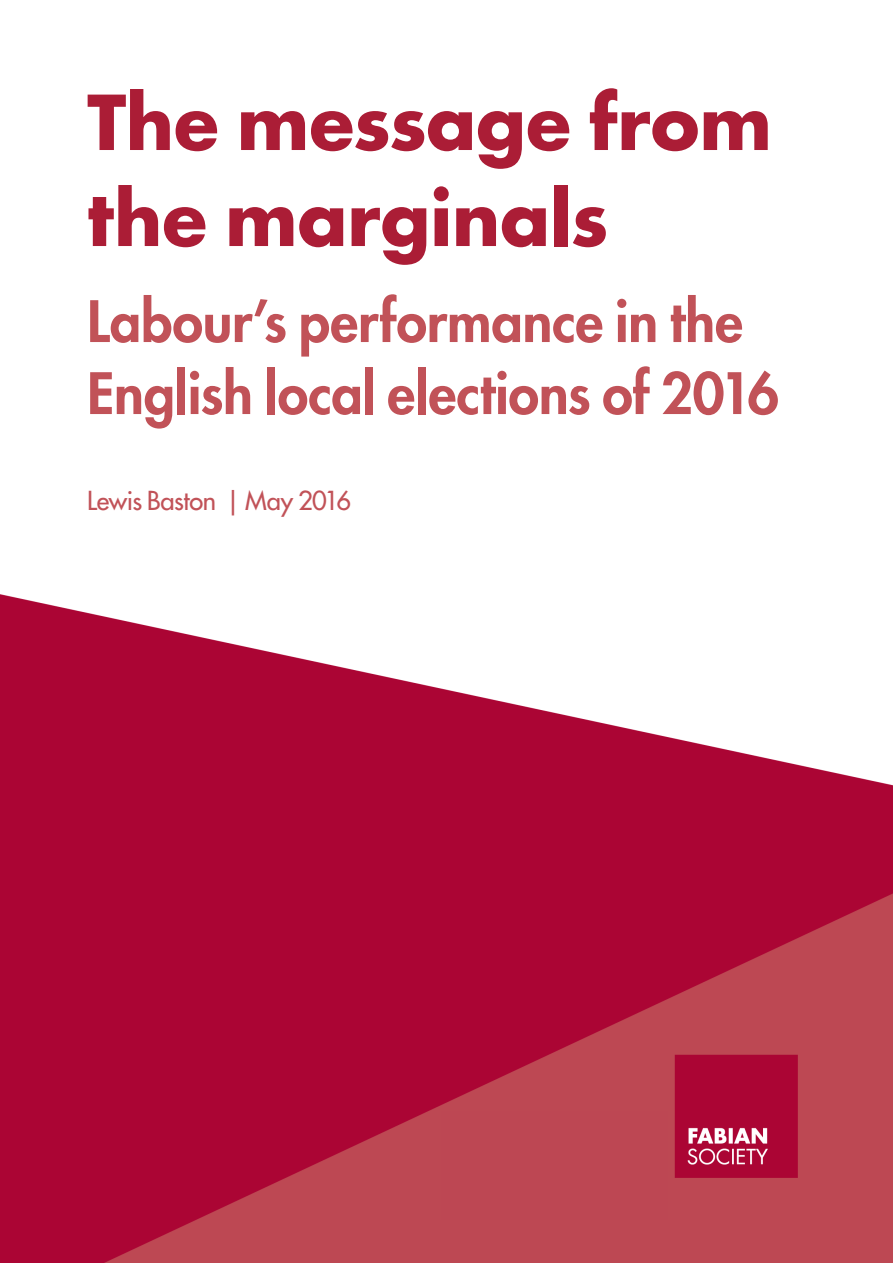
<style>
.page{position:relative;width:893px;height:1263px;background:#fff}
.page>*{position:absolute;margin:0;border:0;box-sizing:border-box;transform-origin:0 0}
.Report_title{font:700 73.5px/96px "Futura Std";letter-spacing:-.005em;color:#ab1d36}
.Report_title-2{font:800 55.5px/72px "Futura Std";letter-spacing:-.005em;color:#c15258}
.Report_title-3{font:500 25.5px "Futura Std";letter-spacing:-.015em;color:#c15258}
</style>
<div class="page">
<img style="left:0;top:594px;width:893px;height:669px">
<div style="left:441px;top:1111px;width:227px;height:109px;background:#bd4753"></div>
<p class="Report_title" style="left:87px;top:73px;width:686px">The message from the marginals</p>
<p class="Report_title-2" style="left:87px;top:286px;width:694px">Labour’s performance in the<br>English local elections of 2016</p>
<p class="Report_title-3" style="left:87px;top:485px;width:265px">Lewis Baston | May 2016</p>
</div>
